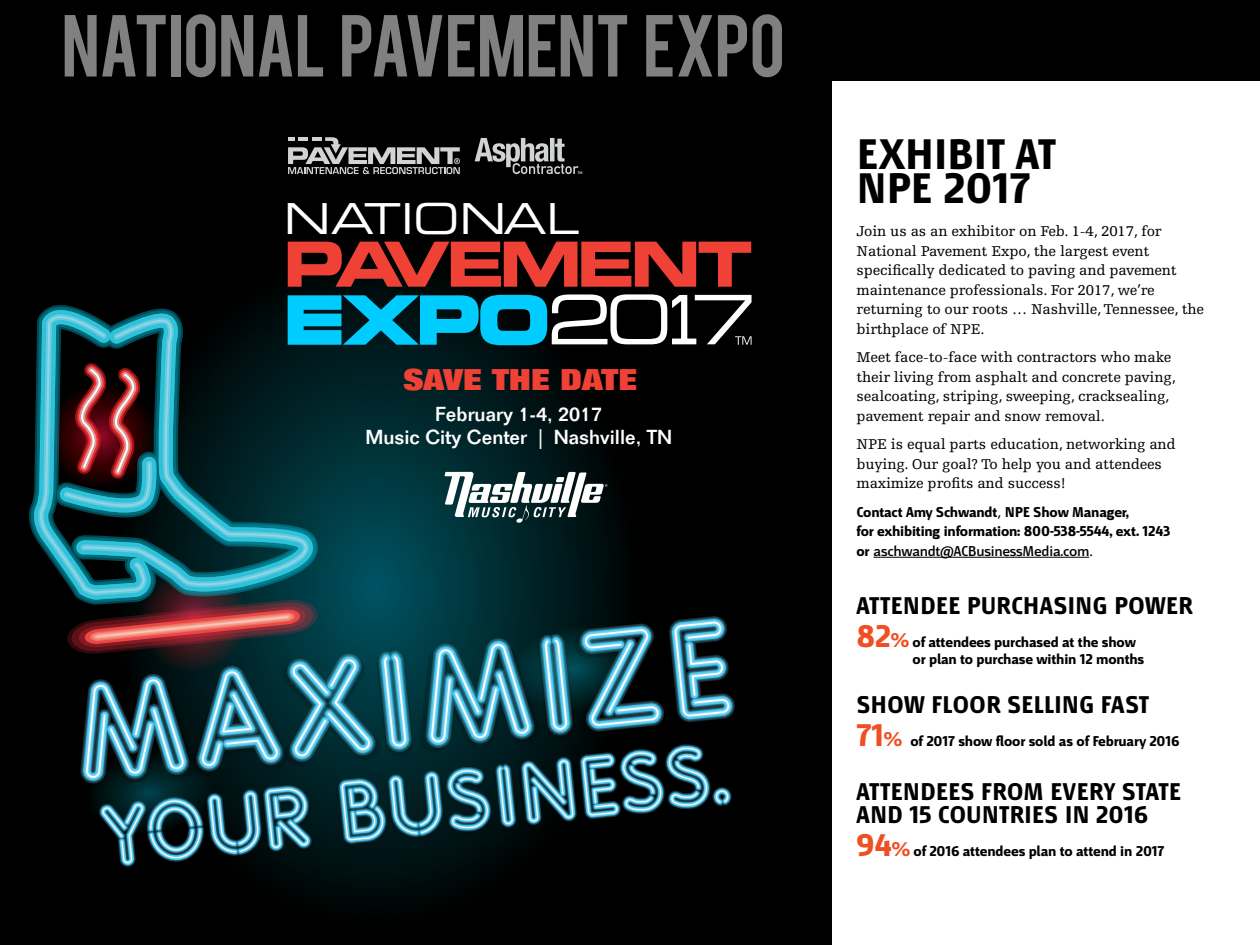
<style>
.page{position:relative;width:1260px;height:945px;background:#fff}
.page>*{position:absolute;margin:0;border:0;box-sizing:border-box;transform-origin:0 0}
.t1{font:69px "Bebas";letter-spacing:-.01em;color:#808080}
.t2{font:800 45px/34.5px "Mr Jones";color:#000}
.t3{font:42.75px "Eurostile LT Std Ex 2";color:#fff}
.t4{font:800 29.25px "Folio Std";color:#ef4136}
.t5{font:800 25.5px/22.5px "Mr Jones";color:#000}
.t6{font:500 19.8px/23.9px "Folio Std";color:#fff;text-align:center}
.t7{font:15px/19.5px "Egyptienne FLT Std";letter-spacing:-.01em;color:#000}
.t8{font:800 15px/19.5px "Mr Jones";letter-spacing:-.01em;color:#000}
.s1{font-family:"Egyptienne FLT Std";font-weight:400}
.s2{font-weight:500}
.s3{font-size:33px;color:#f04e23}
.s4{font-size:21px;color:#f04e23}
</style>
<div class="page">
<div style="left:0;top:0;width:832px;height:945px;background:#000"></div>
<svg style="left:288px;top:137px;width:172px;height:37px"></svg>
<svg style="left:475px;top:138px;width:107px;height:36px"></svg>
<svg style="left:288px;top:242px;width:463px;height:45px"></svg>
<svg style="left:29px;top:294px;width:723px;height:598px"></svg>
<div style="left:832px;top:0;width:428px;height:81px;background:#000"></div>
<hr style="left:873px;top:557px;width:216px;height:1px;background:#000">
<h1 class="t1" style="left:62px;top:-4px;width:725px">NATIONAL PAVEMENT EXPO</h1>
<h3 class="t3" style="left:284px;top:189px;width:297px">NATIONAL</h3>
<h3 class="t4" style="left:403px;top:363px;width:235px">SAVE THE DATE</h3>
<h3 class="t6" style="left:365px;top:402px;width:308px">February 1-4, 2017<br>Music City Center | Nashville, TN</h3>
<h2 class="t2" style="left:856px;top:137px;width:201px">EXHIBIT AT<br>NPE 2017</h2>
<p class="t7" style="left:856px;top:222px;width:349px">Join us as an exhibitor on Feb. 1-4, 2017, for National Pavement Expo, the largest event specifically dedicated to paving and pavement maintenance professionals. For 2017, we’re returning to our roots … Nashville, Tennessee, the birthplace of NPE.</p>
<p class="t7" style="left:856px;top:348px;width:321px">Meet face-to-face with contractors who make their living from asphalt and concrete paving, sealcoating, striping, sweeping, cracksealing, pavement repair and snow removal.</p>
<p class="t7" style="left:856px;top:435px;width:321px">NPE is equal parts education, networking and buying. Our goal? To help you and attendees maximize profits and success!</p>
<p class="t8" style="left:856px;top:502px;width:316px">Contact Amy Schwandt<span class="s1">,</span> NPE Show Manager,<br>for exhibiting information: 800-538-5544, ext. 1243 or <span class="s2">aschwandt@ACBusinessMedia.com</span><span class="s1">.</span></p>
<h3 class="t5" style="left:856px;top:595px;width:338px">ATTENDEE PURCHASING POWER</h3>
<p class="t8" style="left:913px;top:634px;width:233px;line-height:16.5px;text-indent:-56px"><span class="s3">82</span><span class="s4">%</span> of attendees purchased at the show or plan to purchase within 12 months</p>
<h3 class="t5" style="left:856px;top:694px;width:294px">SHOW FLOOR SELLING FAST</h3>
<p class="t8" style="left:856px;top:732px;width:325px"><span class="s3">71</span><span class="s4">%</span> of 2017 show floor sold as of February 2016</p>
<h3 class="t5" style="left:856px;top:781px;width:326px">ATTENDEES FROM EVERY STATE<br>AND 15 COUNTRIES IN 2016</h3>
<p class="t8" style="left:856px;top:841px;width:309px"><span class="s3">94</span><span class="s4">%</span> of 2016 attendees plan to attend in 2017</p>
</div>
